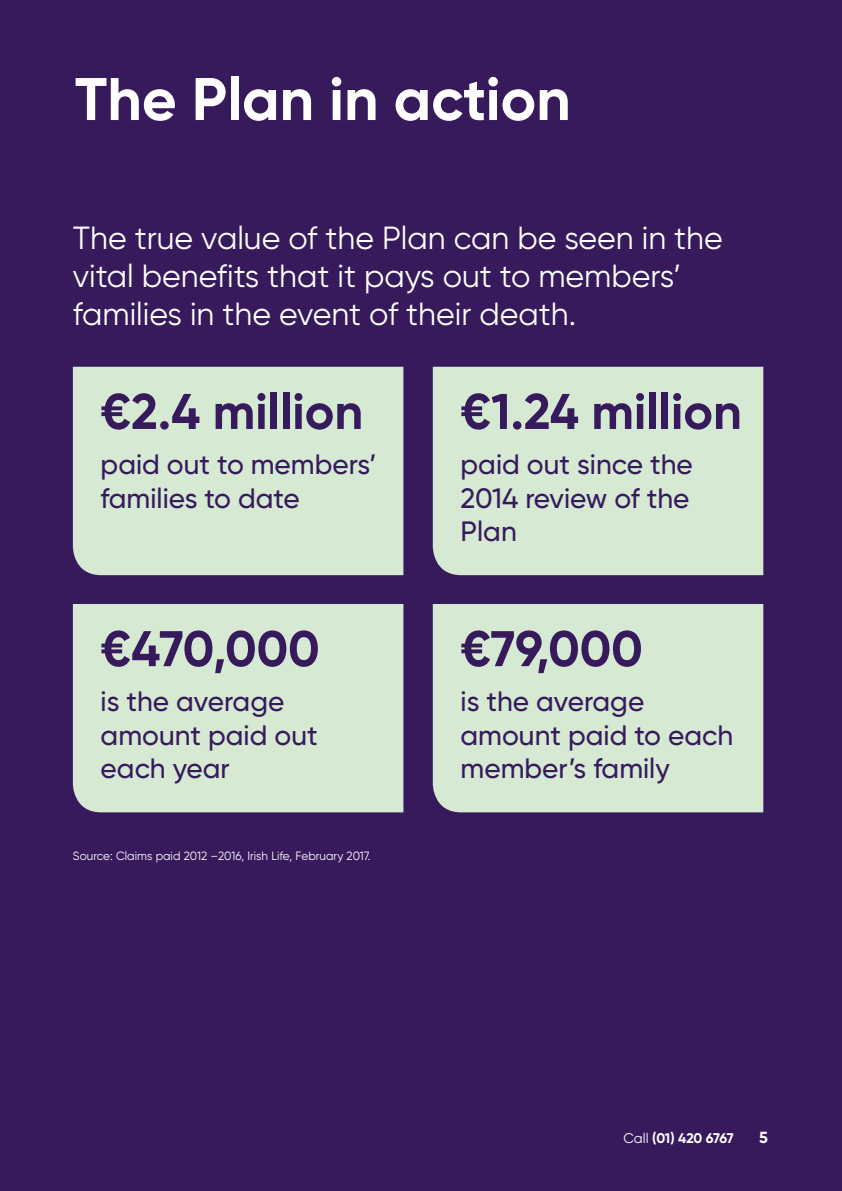
<style>
.page{position:relative;width:842px;height:1191px;background:#361a5c}
.page>*{position:absolute;margin:0;border:0;box-sizing:border-box;transform-origin:0 0}
.t1{font:700 60px "Gilroy";color:#fff}
.t2{font:700 50px "Gilroy";color:#361a5c}
.t3{font:32px/38px "Gilroy";color:#fff}
.t4{font:500 28px/33.6px "Gilroy";color:#361a5c}
.t5{font:700 16px "Gilroy";color:#fff}
.t6{font:700 14px "Gilroy";letter-spacing:-.025em;color:#fff}
.t7{font:12px "Gilroy";color:#fff}
.s1{font-weight:400}
</style>
<div class="page">
<div style="left:73px;top:367px;width:330px;height:208px;background:#d5e9d3"></div>
<div style="left:73px;top:604px;width:330px;height:208px;background:#d5e9d3"></div>
<div style="left:433px;top:367px;width:330px;height:208px;background:#d5e9d3"></div>
<div style="left:433px;top:604px;width:330px;height:208px;background:#d5e9d3"></div>
<h1 class="t1" style="left:75px;top:62px;width:497px">The Plan in action</h1>
<p class="t3" style="left:73px;top:219px;width:651px">The true value of the Plan can be seen in the vital benefits that it pays out to members’ families in the event of their death.</p>
<h2 class="t2" style="left:101px;top:380px;width:264px">€2.4 million</h2>
<p class="t4" style="left:101px;top:447px;width:277px">paid out to members’ families to date</p>
<h2 class="t2" style="left:101px;top:617px;width:220px">€470,000</h2>
<p class="t4" style="left:101px;top:684px;width:219px">is the average amount paid out each year</p>
<p class="t7" style="left:73px;top:848px;width:299px">Source: Claims paid 2012 –2016, Irish Life, February 2017.</p>
<h2 class="t2" style="left:461px;top:380px;width:283px">€1.24 million</h2>
<p class="t4" style="left:461px;top:447px;width:234px;text-align:justify">paid out since the 2014 review of the Plan</p>
<h2 class="t2" style="left:461px;top:617px;width:184px">€79,000</h2>
<p class="t4" style="left:461px;top:684px;width:274px">is the average amount paid to each member’s family</p>
<p class="t6" style="left:623px;top:1129px;width:112px"><span class="s1">Call</span> (01) 420 6767</p>
<p class="t5" style="left:759px;top:1127px;width:10px">5</p>
</div>
